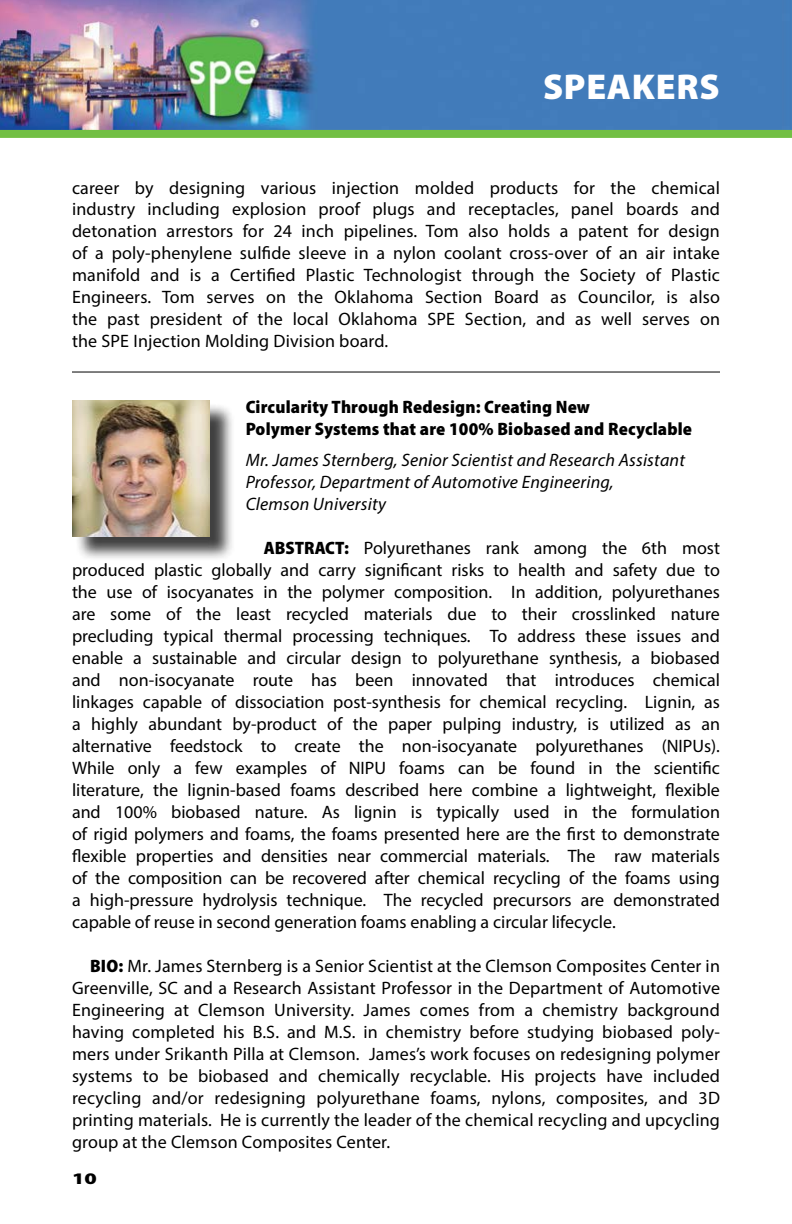
<style>
.page{position:relative;width:792px;height:1224px;background:#fff}
.page>*{position:absolute;margin:0;border:0;box-sizing:border-box;transform-origin:0 0}
.t1{font:900 36px "Myriad Pro";letter-spacing:.02em;color:#fff}
.t2{font:18px/22px "Myriad Pro";letter-spacing:.01em;color:#000;text-align:justify}
.t3{font:italic 18px/22px "Myriad Pro";letter-spacing:.01em;color:#000}
.t4{font:900 semi-condensed 18px/22px "Myriad Pro";letter-spacing:.01em;color:#000}
.t5{font:900 16.2px "Myriad Pro";color:#000;scale:1.33 1}
.s1{font-weight:900;font-stretch:semi-condensed}
</style>
<div class="page">
<img style="left:0;top:0;width:792px;height:130px">
<div style="left:0;top:130px;width:792px;height:8px;background:#72bf44"></div>
<div style="left:74px;top:403px;width:161px;height:159px;background:#000;opacity:.75"></div>
<img style="left:72px;top:400px;width:138px;height:136px">
<hr style="left:72px;top:372px;width:648px;height:1px;background:#000">
<h1 class="t1" style="left:543px;top:63px;width:178px">SPEAKERS</h1>
<p class="t2" style="left:72px;top:176px;width:650px">career by designing various injection molded products for the chemical industry including explosion proof plugs and receptacles, panel boards and detonation arrestors for 24 inch pipelines. Tom also holds a patent for design of a poly-phenylene sulfide sleeve in a nylon coolant cross-over of an air intake manifold and is a Certified Plastic Technologist through the Society of Plastic Engineers. Tom serves on the Oklahoma Section Board as Councilor, is also the past president of the local Oklahoma SPE Section, and as well serves on the SPE Injection Molding Division board.</p>
<p class="t4" style="left:246px;top:396px;width:448px">Circularity Through Redesign: Creating New<br>Polymer Systems that are 100% Biobased and Recyclable</p>
<p class="t3" style="left:246px;top:449px;width:441px">Mr. James Sternberg, Senior Scientist and Research Assistant<br>Professor, Department of Automotive Engineering,<br>Clemson University</p>
<p class="t2" style="left:72px;top:537px;width:650px;text-indent:192px"><span class="s1">ABSTRACT:</span> Polyurethanes rank among the 6th most produced plastic globally and carry significant risks to health and safety due to the use of isocyanates in the polymer composition. In addition, polyurethanes are some of the least recycled materials due to their crosslinked nature precluding typical thermal processing techniques. To address these issues and enable a sustainable and circular design to polyurethane synthesis, a biobased and non-isocyanate route has been innovated that introduces chemical linkages capable of dissociation post-synthesis for chemical recycling. Lignin, as a highly abundant by-product of the paper pulping industry, is utilized as an alternative feedstock to create the non-isocyanate polyurethanes (NIPUs).<br>While only a few examples of NIPU foams can be found in the scientific literature, the lignin-based foams described here combine a lightweight, flexible and 100% biobased nature. As lignin is typically used in the formulation of rigid polymers and foams, the foams presented here are the first to demonstrate flexible properties and densities near commercial materials. The raw materials of the composition can be recovered after chemical recycling of the foams using a high-pressure hydrolysis technique. The recycled precursors are demonstrated capable of reuse in second generation foams enabling a circular lifecycle.</p>
<p class="t2" style="left:72px;top:955px;width:650px;text-indent:18px"><span class="s1">BIO:</span> Mr. James Sternberg is a Senior Scientist at the Clemson Composites Center in Greenville, SC and a Research Assistant Professor in the Department of Automotive Engineering at Clemson University. James comes from a chemistry background having completed his B.S. and M.S. in chemistry before studying biobased poly&shy;mers under Srikanth Pilla at Clemson. James’s work focuses on redesigning polymer systems to be biobased and chemically recyclable. His projects have included recycling and/or redesigning polyurethane foams, nylons, composites, and 3D printing materials. He is currently the leader of the chemical recycling and upcycling group at the Clemson Composites Center.</p>
<p class="t5" style="left:72px;top:1167px;width:20px">10</p>
</div>
